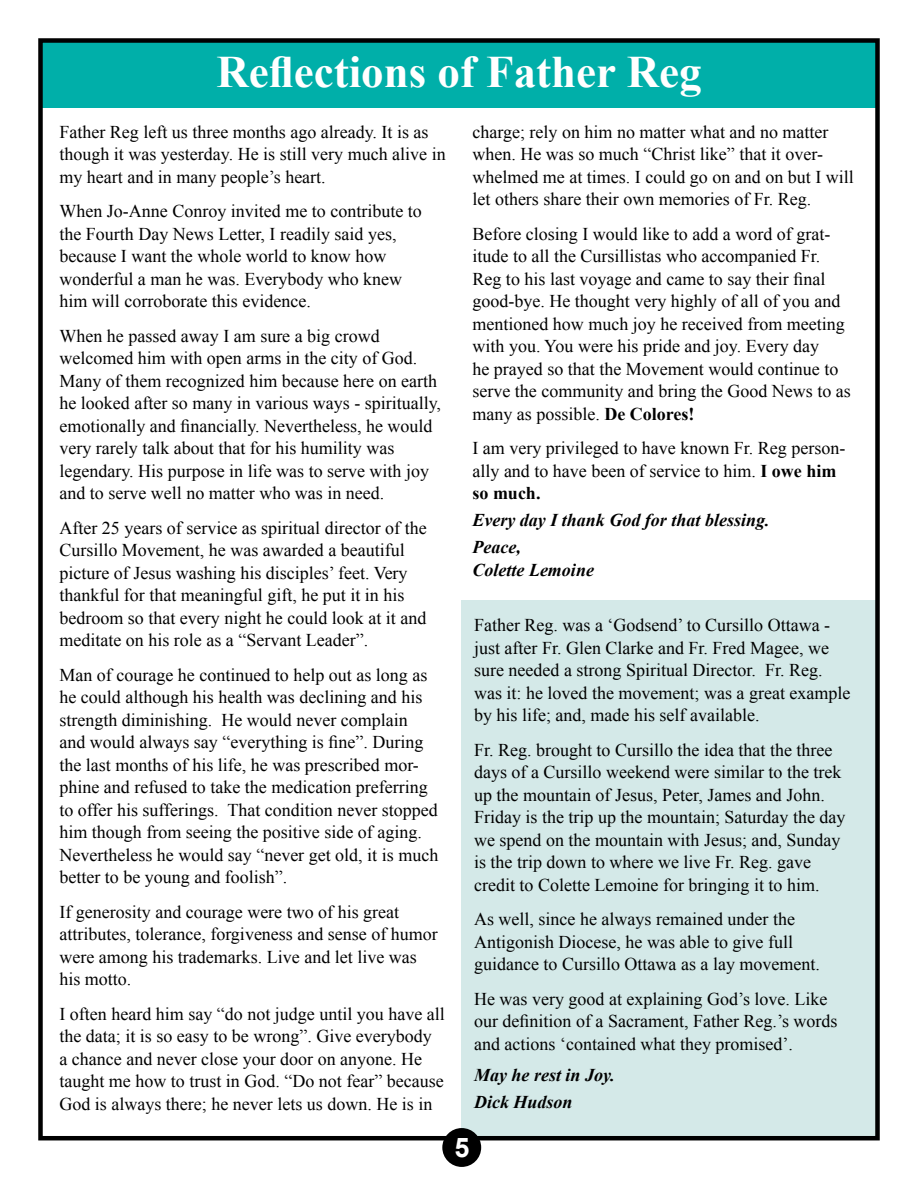
<style>
.page{position:relative;width:918px;height:1188px;background:#fff}
.page>*{position:absolute;margin:0;border:0;box-sizing:border-box;transform-origin:0 0}
.t1{font:700 45px "Times New Roman";color:#fff}
.t2{font:700 27px "Arial";color:#fff}
.t3{font:18px/22.5px "Times New Roman";color:#000}
.t4{font:italic 700 18px/27px "Times New Roman";color:#000}
.s1{font-weight:700}
</style>
<div class="page">
<div style="left:461px;top:600px;width:417px;height:537px;background:#d4e9e8"></div>
<div style="left:40px;top:40px;width:838px;height:68px;background:#00afa9"></div>
<div style="left:38px;top:38px;width:842px;height:1102px;border:4px solid #000"></div>
<div style="left:442px;top:1128px;width:39px;height:39px;background:#000;border-radius:50%"></div>
<h1 class="t1" style="left:216px;top:41px;width:487px">Reflections of Father Reg</h1>
<p class="t3" style="left:472px;top:120px;width:383px">charge; rely on him no matter what and no matter when. He was so much “Christ like” that it over&shy;whelmed me at times. I could go on and on but I will let others share their own memories of Fr. Reg.</p>
<p class="t3" style="left:472px;top:222px;width:380px">Before closing I would like to add a word of grat&shy;itude to all the Cursillistas who accompanied Fr.<br>Reg to his last voyage and came to say their final good-bye. He thought very highly of all of you and mentioned how much joy he received from meeting with you. You were his pride and joy. Every day<br>he prayed so that the Movement would continue to serve the community and bring the Good News to as many as possible. <span class="s1">De Colores!</span></p>
<p class="t3" style="left:472px;top:437px;width:374px">I am very privileged to have known Fr. Reg person&shy;ally and to have been of service to him. <span class="s1">I owe him so much.</span></p>
<p class="t4" style="left:472px;top:506px;width:299px">Every day I thank God for that blessing.<br>Peace,</p>
<p class="t4" style="left:472px;top:556px;width:123px">Colette Lemoine</p>
<p class="t3" style="left:59px;top:120px;width:388px">Father Reg left us three months ago already. It is as though it was yesterday. He is still very much alive in my heart and in many people’s heart.</p>
<p class="t3" style="left:59px;top:200px;width:364px">When Jo-Anne Conroy invited me to contribute to the Fourth Day News Letter, I readily said yes, because I want the whole world to know how wonderful a man he was. Everybody who knew him will corroborate this evidence.</p>
<p class="t3" style="left:59px;top:324px;width:383px">When he passed away I am sure a big crowd welcomed him with open arms in the city of God.<br>Many of them recognized him because here on earth he looked after so many in various ways - spiritually, emotionally and financially. Nevertheless, he would very rarely talk about that for his humility was legendary. His purpose in life was to serve with joy and to serve well no matter who was in need.</p>
<p class="t3" style="left:59px;top:516px;width:369px">After 25 years of service as spiritual director of the Cursillo Movement, he was awarded a beautiful picture of Jesus washing his disciples’ feet. Very thankful for that meaningful gift, he put it in his bedroom so that every night he could look at it and meditate on his role as a “Servant Leader”.</p>
<p class="t3" style="left:59px;top:663px;width:380px">Man of courage he continued to help out as long as he could although his health was declining and his strength diminishing. He would never complain and would always say “everything is fine”. During the last months of his life, he was prescribed mor&shy;phine and refused to take the medication preferring to offer his sufferings. That condition never stopped him though from seeing the positive side of aging.<br>Nevertheless he would say “never get old, it is much better to be young and foolish”.</p>
<p class="t3" style="left:59px;top:900px;width:380px">If generosity and courage were two of his great attributes, tolerance, forgiveness and sense of humor were among his trademarks. Live and let live was his motto.</p>
<p class="t3" style="left:59px;top:1002px;width:387px">I often heard him say “do not judge until you have all the data; it is so easy to be wrong”. Give everybody<br>a chance and never close your door on anyone. He taught me how to trust in God. “Do not fear” because God is always there; he never lets us down. He is in</p>
<p class="t3" style="left:474px;top:614px;width:378px">Father Reg. was a ‘Godsend’ to Cursillo Ottawa - just after Fr. Glen Clarke and Fr. Fred Magee, we sure needed a strong Spiritual Director. Fr. Reg. was it: he loved the movement; was a great example by his life; and, made his self available.</p>
<p class="t3" style="left:474px;top:738px;width:373px">Fr. Reg. brought to Cursillo the idea that the three days of a Cursillo weekend were similar to the trek up the mountain of Jesus, Peter, James and John.<br>Friday is the trip up the mountain; Saturday the day we spend on the mountain with Jesus; and, Sunday is the trip down to where we live Fr. Reg. gave credit to Colette Lemoine for bringing it to him.</p>
<p class="t3" style="left:474px;top:908px;width:347px">As well, since he always remained under the<br>Antigonish Diocese, he was able to give full guidance to Cursillo Ottawa as a lay movement.</p>
<p class="t3" style="left:474px;top:987px;width:365px">He was very good at explaining God’s love. Like our definition of a Sacrament, Father Reg.’s words and actions ‘contained what they promised’.</p>
<p class="t4" style="left:474px;top:1061px;width:142px">May he rest in Joy.<br>Dick Hudson</p>
<h2 class="t2" style="left:454px;top:1129px;width:17px">5</h2>
</div>
